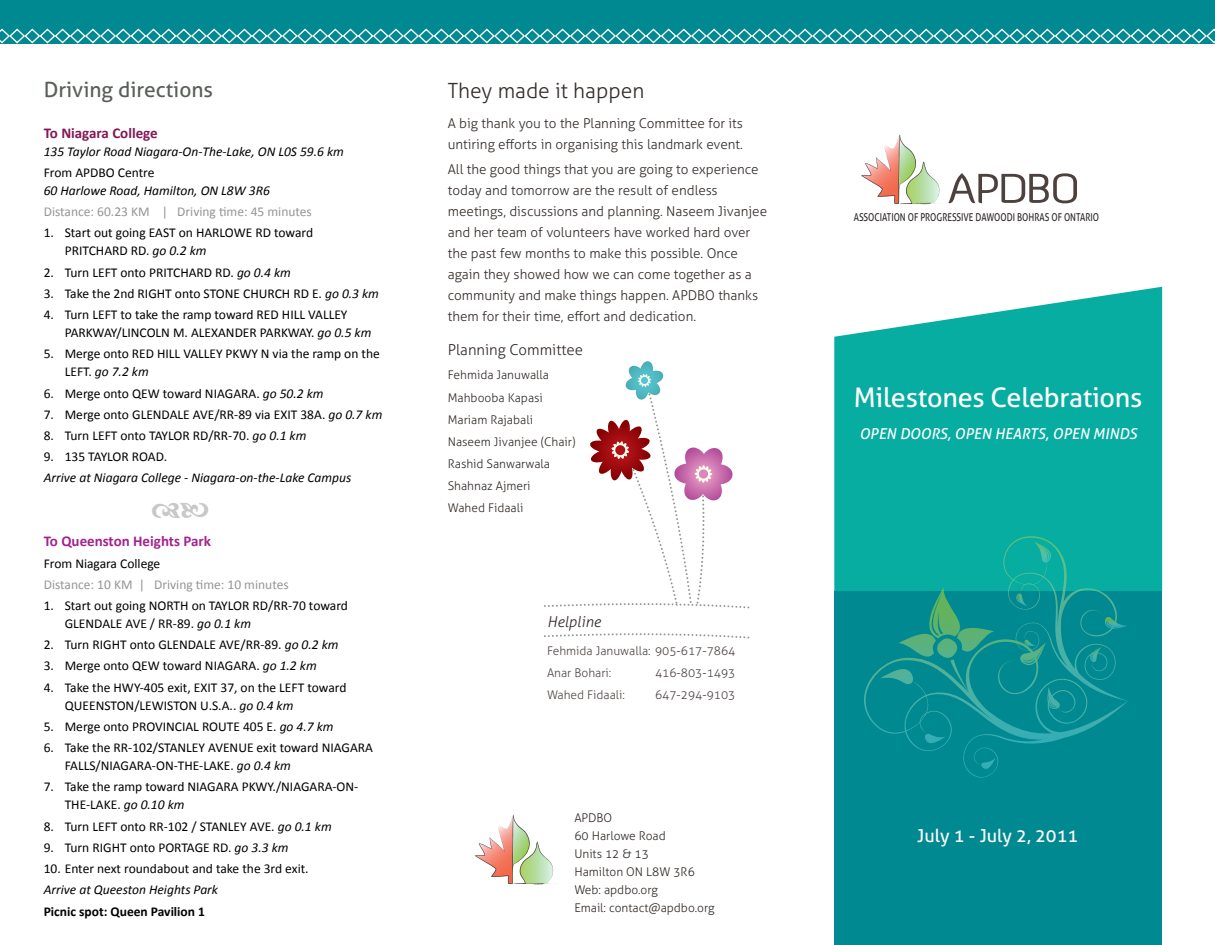
<style>
.page{position:relative;width:1215px;height:945px;background:#fff}
.page>*{position:absolute;margin:0;border:0;box-sizing:border-box;transform-origin:0 0}
.t1{font:27px "Aller";letter-spacing:-.01em;color:#fff}
.t2{font:21px "Aller";color:#5a5f5a}
.t3{font:300 21px "Aller";color:#332d2a}
.t4{font:18px "Aller";color:#fff}
.t5{font:italic 15px "Aller";color:#fff}
.t6{font:700 15px "Calibri";color:#a3238f}
.t7{font:300 15px "Aller";color:#332d2a}
.t8{font:700 15px "Calibri";color:#831756}
.t9{font:italic 300 15px "Aller";color:#332d2a}
.t10{font:13.5px/18px "Calibri";color:#000}
.t11{font:300 13.5px/21px "Aller";color:#332d2a}
.t12{font:italic 13.5px "Calibri";color:#000}
.t13{font:13.5px "Calibri";color:#939598}
.t14{font:700 13.5px "Calibri";color:#000}
.t15{font:300 12px/22px "Aller";color:#332d2a}
.t16{font:300 12px/22px "Aller";color:#524b48}
.t17{font:10.8px "Aller";color:#302a2a;scale:.79 1}
.s1{font-style:italic}
</style>
<div class="page">
<svg style="left:834px;top:287px;width:328px;height:304px;background:#1cb4a9"></svg>
<div style="left:834px;top:591px;width:328px;height:354px;background:#008991"></div>
<svg style="left:861px;top:135px;width:216px;height:70px"></svg>
<svg style="left:1002px;top:536px;width:126px;height:51px;background:#0cae9f"></svg>
<svg style="left:864px;top:587px;width:265px;height:191px"></svg>
<svg style="left:475px;top:814px;width:79px;height:71px"></svg>
<svg style="left:544px;top:361px;width:206px;height:248px"></svg>
<svg style="left:544px;top:633px;width:206px;height:6px"></svg>
<div style="left:0;top:0;width:1215px;height:44px;background:#008991"></div>
<svg style="left:0;top:28px;width:1215px;height:16px"></svg>
<h2 class="t2" style="left:44px;top:77px;width:171px">Driving directions</h2>
<p class="t8" style="left:44px;top:123px;width:116px">To Niagara College</p>
<p class="t12" style="left:44px;top:142px;width:302px">135 Taylor Road Niagara-On-The-Lake, ON L0S 59.6 km</p>
<p class="t10" style="left:44px;top:163px;width:112px">From APDBO Centre</p>
<p class="t12" style="left:44px;top:181px;width:228px">60 Harlowe Road, Hamilton, ON L8W 3R6</p>
<p class="t13" style="left:44px;top:203px;width:270px">Distance: 60.23 KM | Driving time: 45 minutes</p>
<p class="t10" style="left:65px;top:224px;width:250px;text-indent:-21px">1. Start out going EAST on HARLOWE RD toward<br>PRITCHARD RD. <span class="s1">go 0.2 km</span></p>
<p class="t10" style="left:44px;top:263px;width:249px">2. Turn LEFT onto PRITCHARD RD. <span class="s1">go 0.4 km</span></p>
<p class="t10" style="left:44px;top:284px;width:337px">3. Take the 2nd RIGHT onto STONE CHURCH RD E. <span class="s1">go 0.3 km</span></p>
<p class="t10" style="left:65px;top:306px;width:308px;text-indent:-21px">4. Turn LEFT to take the ramp toward RED HILL VALLEY<br>PARKWAY/LINCOLN M. ALEXANDER PARKWAY. <span class="s1">go 0.5 km</span></p>
<p class="t10" style="left:65px;top:345px;width:317px;text-indent:-21px">5. Merge onto RED HILL VALLEY PKWY N via the ramp on the<br>LEFT. <span class="s1">go 7.2 km</span></p>
<p class="t10" style="left:44px;top:384px;width:281px">6. Merge onto QEW toward NIAGARA. <span class="s1">go 50.2 km</span></p>
<p class="t10" style="left:44px;top:405px;width:340px">7. Merge onto GLENDALE AVE/RR-89 via EXIT 38A. <span class="s1">go 0.7 km</span></p>
<p class="t10" style="left:44px;top:427px;width:264px">8. Turn LEFT onto TAYLOR RD/RR-70. <span class="s1">go 0.1 km</span></p>
<p class="t10" style="left:44px;top:448px;width:125px">9. 135 TAYLOR ROAD.</p>
<p class="t12" style="left:44px;top:469px;width:309px">Arrive at Niagara College - Niagara-on-the-Lake Campus</p>
<p class="t6" style="left:44px;top:532px;width:169px">To Queenston Heights Park</p>
<p class="t10" style="left:44px;top:554px;width:118px">From Niagara College</p>
<p class="t13" style="left:44px;top:576px;width:246px">Distance: 10 KM | Driving time: 10 minutes</p>
<p class="t10" style="left:65px;top:597px;width:285px;text-indent:-21px">1. Start out going NORTH on TAYLOR RD/RR-70 toward<br>GLENDALE AVE / RR-89. <span class="s1">go 0.1 km</span></p>
<p class="t10" style="left:44px;top:636px;width:296px">2. Turn RIGHT onto GLENDALE AVE/RR-89. <span class="s1">go 0.2 km</span></p>
<p class="t10" style="left:44px;top:657px;width:274px">3. Merge onto QEW toward NIAGARA. <span class="s1">go 1.2 km</span></p>
<p class="t10" style="left:65px;top:678px;width:283px;text-indent:-21px">4. Take the HWY-405 exit, EXIT 37, on the LEFT toward<br>QUEENSTON/LEWISTON U.S.A.. <span class="s1">go 0.4 km</span></p>
<p class="t10" style="left:44px;top:717px;width:291px">5. Merge onto PROVINCIAL ROUTE 405 E. <span class="s1">go 4.7 km</span></p>
<p class="t10" style="left:65px;top:739px;width:310px;text-indent:-21px">6. Take the RR-102/STANLEY AVENUE exit toward NIAGARA<br>FALLS/NIAGARA-ON-THE-LAKE. <span class="s1">go 0.4 km</span></p>
<p class="t10" style="left:65px;top:778px;width:295px;text-indent:-21px">7. Take the ramp toward NIAGARA PKWY./NIAGARA-ON-<br>THE-LAKE. <span class="s1">go 0.10 km</span></p>
<p class="t10" style="left:44px;top:817px;width:289px">8. Turn LEFT onto RR-102 / STANLEY AVE. <span class="s1">go 0.1 km</span></p>
<p class="t10" style="left:44px;top:838px;width:246px">9. Turn RIGHT onto PORTAGE RD. <span class="s1">go 3.3 km</span></p>
<p class="t10" style="left:44px;top:860px;width:266px">10. Enter next roundabout and take the 3rd exit.</p>
<p class="t12" style="left:44px;top:881px;width:176px">Arrive at Queeston Heights Park</p>
<p class="t14" style="left:44px;top:902px;width:163px">Picnic spot: Queen Pavilion 1</p>
<h2 class="t3" style="left:448px;top:78px;width:198px">They made it happen</h2>
<p class="t11" style="left:448px;top:113px;width:297px">A big thank you to the Planning Committee for its untiring efforts in organising this landmark event.</p>
<p class="t11" style="left:448px;top:159px;width:321px">All the good things that you are going to experience today and tomorrow are the result of endless meetings, discussions and planning. Naseem Jivanjee and her team of volunteers have worked hard over the past few months to make this possible. Once again they showed how we can come together as a community and make things happen. APDBO thanks them for their time, effort and dedication.</p>
<p class="t7" style="left:448px;top:341px;width:137px">Planning Committee</p>
<p class="t15" style="left:448px;top:364px;width:129px">Fehmida Januwalla<br>Mahbooba Kapasi<br>Mariam Rajabali<br>Naseem Jivanjee (Chair)<br>Rashid Sanwarwala<br>Shahnaz Ajmeri<br>Wahed Fidaali</p>
<p class="t9" style="left:547px;top:613px;width:55px">Helpline</p>
<p class="t16" style="left:547px;top:640px;width:190px">Fehmida Januwalla: 905-617-7864<br>Anar Bohari:</p>
<p class="t16" style="left:655px;top:662px;width:82px">416-803-1493</p>
<p class="t16" style="left:547px;top:684px;width:79px">Wahed Fidaali:</p>
<p class="t16" style="left:655px;top:684px;width:82px">647-294-9103</p>
<p class="t15" style="left:574px;top:809px;width:142px;line-height:18px">APDBO<br>60 Harlowe Road<br>Units 12 &amp; 13<br>Hamilton ON L8W 3R6<br>Web: apdbo.org<br>Email: contact@apdbo.org</p>
<p class="t17" style="left:854px;top:211px;width:312px">ASSOCIATION OF PROGRESSIVE DAWOODI BOHRAS OF ONTARIO</p>
<h1 class="t1" style="left:854px;top:381px;width:290px">Milestones Celebrations</h1>
<p class="t5" style="left:859px;top:425px;width:279px">OPEN DOORS, OPEN HEARTS, OPEN MINDS</p>
<h3 class="t4" style="left:917px;top:825px;width:163px">July 1 - July 2, 2011</h3>
</div>
